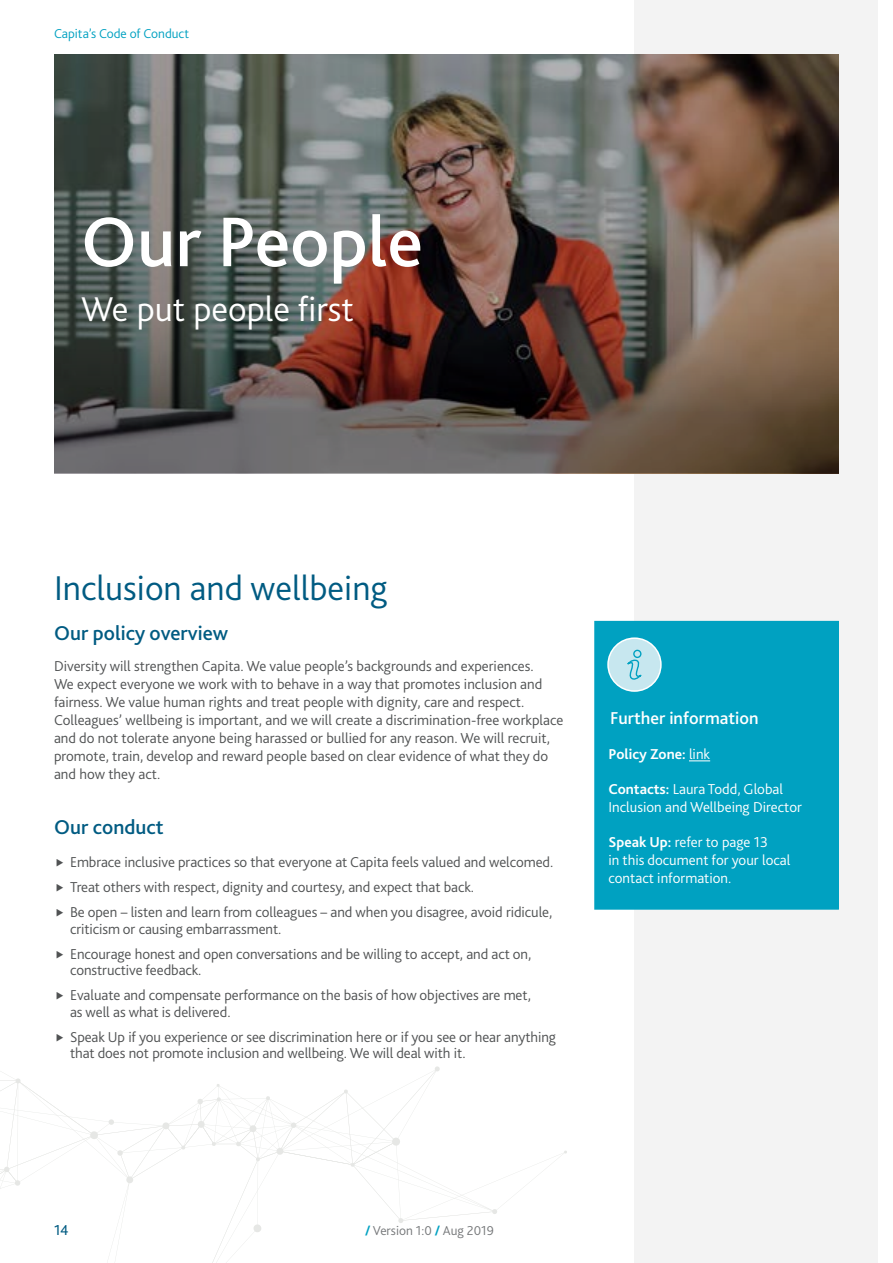
<style>
.page{position:relative;width:893px;height:1263px;background:#fff}
.page>*{position:absolute;margin:0;border:0;box-sizing:border-box;transform-origin:0 0}
.t1{font:500 73.5px "Bliss 2";color:#fff}
.t2{font:300 36px "Bliss 2";color:#005b82}
.t3{font:300 36px "Bliss 2";color:#fff}
.t4{font:500 21px "Bliss 2";color:#005b82}
.t5{font:500 18px "Bliss 2";color:#fff}
.t6{font:300 15px/18px "Bliss 2";letter-spacing:-.005em;color:#505253}
.t7{font:300 15px/18px "Bliss 2";color:#fff}
.t8{font:700 15px "Bliss 2";color:#fff}
.t9{font:15px "Bliss 2";color:#005b82}
.t10{font:300 13.5px "Bliss 2";color:#00a1c1}
.t11{font:300 13.5px "Bliss 2";color:#76787a}
.s1{font-weight:300}
.s2{font-weight:700}
.s3{font-weight:700;color:#00a1c1}
</style>
<div class="page">
<div style="left:634px;top:0;width:243px;height:1263px;background:#f3f3f3"></div>
<svg style="left:0;top:1066px;width:567px;height:197px"></svg>
<img style="left:54px;top:54px;width:785px;height:420px">
<svg style="left:54px;top:310px;width:785px;height:162px;background:#5b4b43"></svg>
<div style="left:595px;top:622px;width:243px;height:287px;background:#00a1c1"></div>
<svg style="left:689px;top:760px;width:21px;height:1px"></svg>
<div style="left:594px;top:621px;width:245px;height:289px;border:2px solid #00a1c1"></div>
<div style="left:608px;top:638px;width:53px;height:53px;background:#c7e7ef;border-radius:50%"></div>
<div style="left:607px;top:637px;width:55px;height:55px;border:2px solid #fff;border-radius:50%"></div>
<svg style="left:627px;top:649px;width:15px;height:31px"></svg>
<p class="t10" style="left:54px;top:25px;width:137px">Capita’s Code of Conduct</p>
<h1 class="t1" style="left:81px;top:196px;width:343px">Our People</h1>
<h2 class="t3" style="left:81px;top:286px;width:274px">We put people first</h2>
<h2 class="t2" style="left:54px;top:565px;width:335px">Inclusion and wellbeing</h2>
<h3 class="t4" style="left:54px;top:620px;width:176px">Our policy overview</h3>
<p class="t6" style="left:54px;top:656px;width:511px">Diversity will strengthen Capita. We value people’s backgrounds and experiences.<br>We expect everyone we work with to behave in a way that promotes inclusion and fairness. We value human rights and treat people with dignity, care and respect.<br>Colleagues’ wellbeing is important, and we will create a discrimination-free workplace and do not tolerate anyone being harassed or bullied for any reason. We will recruit, promote, train, develop and reward people based on clear evidence of what they do and how they act.</p>
<h3 class="t4" style="left:54px;top:813px;width:111px">Our conduct</h3>
<p class="t6" style="left:70px;top:849px;width:485px;line-height:25px">Embrace inclusive practices so that everyone at Capita feels valued and welcomed.<br>Treat others with respect, dignity and courtesy, and expect that back.<br>Be open – listen and learn from colleagues – and when you disagree, avoid ridicule,</p>
<p class="t6" style="left:70px;top:916px;width:463px;line-height:25px">criticism or causing embarrassment.<br>Encourage honest and open conversations and be willing to accept, and act on,</p>
<p class="t6" style="left:70px;top:957px;width:462px;line-height:25px">constructive feedback.<br>Evaluate and compensate performance on the basis of how objectives are met,</p>
<p class="t6" style="left:70px;top:999px;width:487px;line-height:25px">as well as what is delivered.<br>Speak Up if you experience or see discrimination here or if you see or hear anything</p>
<p class="t6" style="left:70px;top:1044px;width:397px">that does not promote inclusion and wellbeing. We will deal with it.</p>
<p class="t5" style="left:610px;top:706px;width:150px">Further information</p>
<p class="t8" style="left:608px;top:744px;width:103px">Policy Zone: <span class="s1">link</span></p>
<p class="t7" style="left:608px;top:779px;width:195px"><span class="s2">Contacts:</span> Laura Todd, Global<br>Inclusion and Wellbeing Director</p>
<p class="t7" style="left:608px;top:832px;width:183px"><span class="s2">Speak Up:</span> refer to page 13<br>in this document for your local contact information.</p>
<p class="t9" style="left:54px;top:1221px;width:16px">14</p>
<p class="t11" style="left:365px;top:1222px;width:130px"><span class="s3">/</span> Version 1:0 <span class="s3">/</span> Aug 2019</p>
</div>
